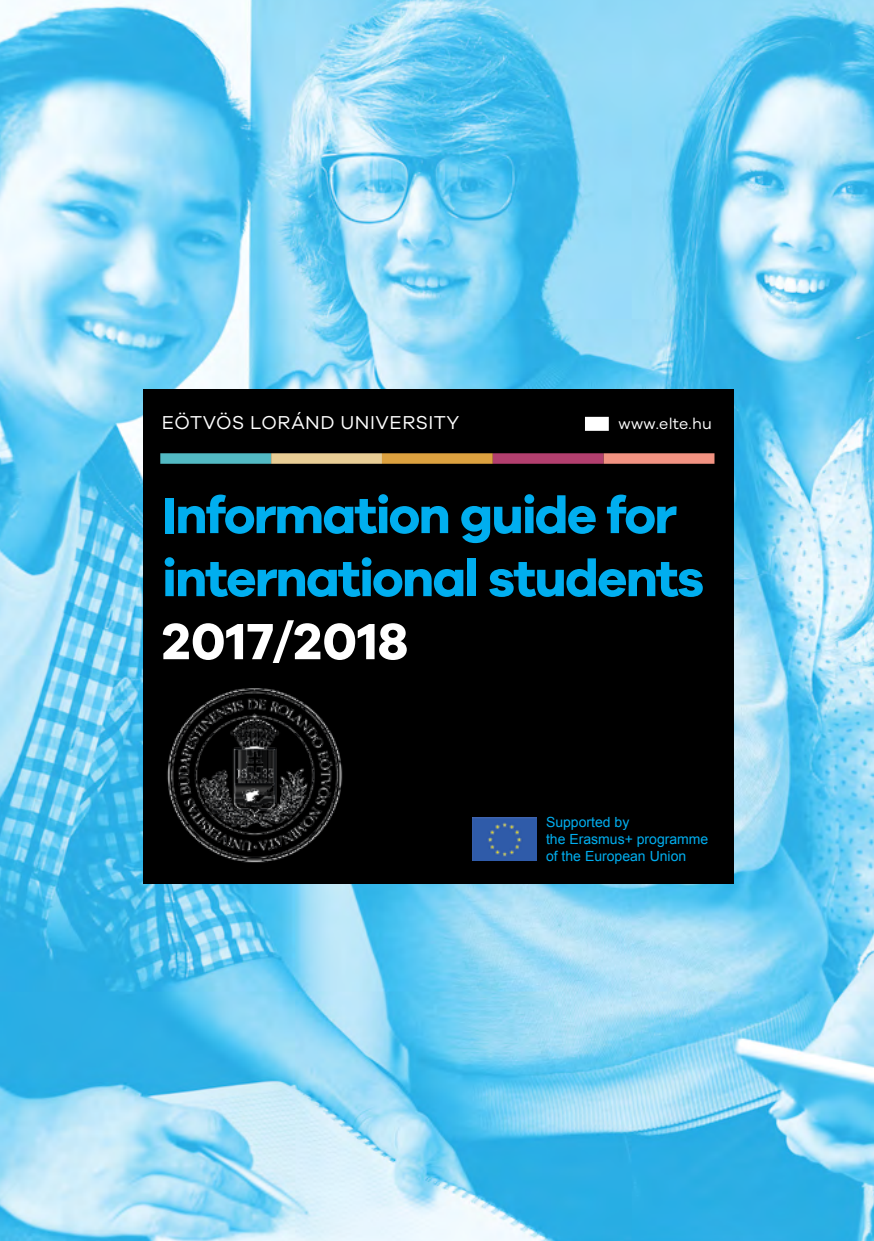
<style>
.page{position:relative;width:874px;height:1241px;background:#fff}
.page>*{position:absolute;margin:0;border:0;box-sizing:border-box;transform-origin:0 0}
.t1{font:700 52.5px/63px "Galano Grotesque";letter-spacing:-.035em;color:#00aeef}
.t2{font:700 52.5px "Galano Grotesque";letter-spacing:.005em;color:#fff}
.t3{font:19.25px "Galano Grotesque";letter-spacing:.03em;color:#fff}
.t4{font:15.75px "Galano Grotesque";letter-spacing:.02em;color:#fff}
.t5{font:14px/16.8px "Arial";color:#00aeef}
</style>
<div class="page">
<img style="left:0;top:0;width:873px;height:1240px">
<div style="left:144px;top:390px;width:589px;height:493px;background:#000"></div>
<div style="left:584px;top:417px;width:24px;height:14px;background:#fff"></div>
<div style="left:160px;top:453px;width:111px;height:10px;background:#52b9c3"></div>
<div style="left:271px;top:453px;width:111px;height:10px;background:#e8cd95"></div>
<div style="left:382px;top:453px;width:110px;height:10px;background:#dca13f"></div>
<div style="left:492px;top:453px;width:111px;height:10px;background:#b23f6e"></div>
<div style="left:603px;top:453px;width:111px;height:10px;background:#f19281"></div>
<img style="left:167px;top:688px;width:176px;height:175px">
<img style="left:472px;top:817px;width:64px;height:42px">
<h2 class="t3" style="left:162px;top:411px;width:299px">EÖTVÖS LORÁND UNIVERSITY</h2>
<p class="t4" style="left:618px;top:414px;width:95px">www.elte.hu</p>
<h1 class="t1" style="left:162px;top:482px;width:543px">Information guide for international students</h1>
<h1 class="t2" style="left:162px;top:609px;width:247px">2017/2018</h1>
<p class="t5" style="left:545px;top:814px;width:164px">Supported by<br>the Erasmus+ programme of the European Union</p>
</div>
